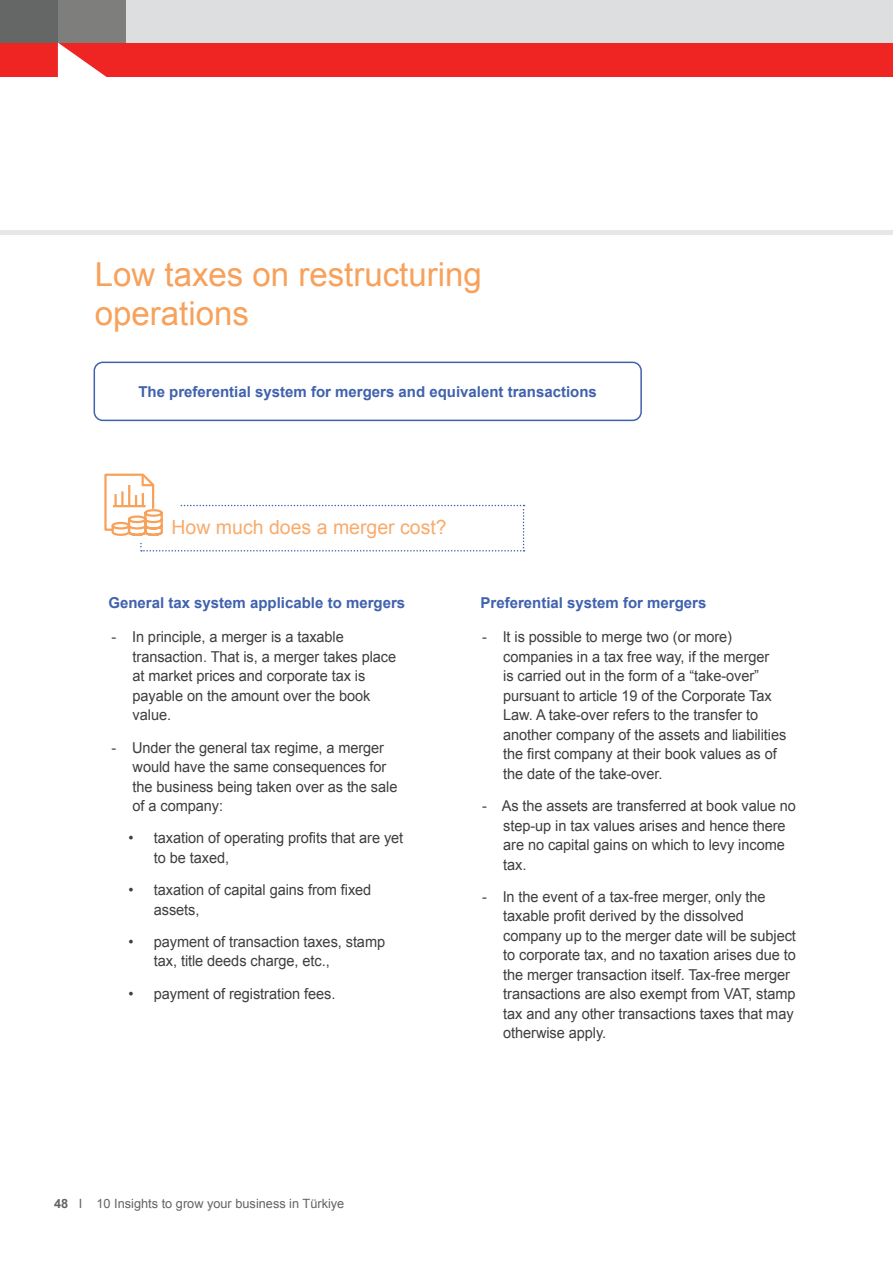
<style>
.page{position:relative;width:893px;height:1263px;background:#fff}
.page>*{position:absolute;margin:0;border:0;box-sizing:border-box;transform-origin:0 0}
.t1{font:33px/39.6px "Arial";color:#f8a15b}
.t2{font:19.5px "Arial";color:#f9ab6c}
.t3{font:15px/19.5px "Arial";letter-spacing:-.005em;color:#3e3e3f}
.t4{font:700 15px "Arial";color:#4061ad}
.t5{font:12.75px "Arial";color:#636366}
.s1{font-weight:700}
</style>
<div class="page">
<div style="left:0;top:43px;width:893px;height:34px;background:#ee2523"></div>
<div style="left:0;top:0;width:58px;height:43px;background:#656767"></div>
<div style="left:58px;top:0;width:68px;height:43px;background:#7e7e7d"></div>
<div style="left:126px;top:0;width:767px;height:43px;background:#dddedf"></div>
<svg style="left:58px;top:43px;width:49px;height:34px"></svg>
<hr style="left:0;top:230px;width:893px;height:4px;background:#e7e7e8">
<svg style="left:104px;top:473px;width:421px;height:78px"></svg>
<div style="left:94px;top:362px;width:548px;height:59px;border:2px solid #4061ad;border-radius:9px"></div>
<h1 class="t1" style="left:95px;top:254px;width:388px">Low taxes on restructuring operations</h1>
<p class="t4" style="left:138px;top:382px;width:460px">The preferential system for mergers and equivalent transactions</p>
<h2 class="t2" style="left:172px;top:514px;width:277px">How much does a merger cost?</h2>
<p class="t4" style="left:108px;top:592px;width:298px">General tax system applicable to mergers</p>
<p class="t4" style="left:480px;top:592px;width:227px">Preferential system for mergers</p>
<p class="t3" style="left:133px;top:627px;width:265px;text-indent:-21px">- In principle, a merger is a taxable transaction. That is, a merger takes place at market prices and corporate tax is payable on the amount over the book value.</p>
<p class="t3" style="left:133px;top:738px;width:266px;text-indent:-21px">- Under the general tax regime, a merger would have the same consequences for the business being taken over as the sale of a company:</p>
<p class="t3" style="left:154px;top:828px;width:251px;text-indent:-26px">• taxation of operating profits that are yet to be taxed,</p>
<p class="t3" style="left:154px;top:880px;width:219px;text-indent:-26px">• taxation of capital gains from fixed assets,</p>
<p class="t3" style="left:154px;top:932px;width:233px;text-indent:-26px">• payment of transaction taxes, stamp tax, title deeds charge, etc.,</p>
<p class="t3" style="left:128px;top:984px;width:209px">• payment of registration fees.</p>
<p class="t5" style="left:54px;top:1195px;width:292px"><span class="s1">48</span> I 10 Insights to grow your business in Türkiye</p>
<p class="t3" style="left:503px;top:627px;width:285px;text-indent:-21px">- It is possible to merge two (or more) companies in a tax free way, if the merger<br>is carried out in the form of a “take-over” pursuant to article 19 of the Corporate Tax Law. A take-over refers to the transfer to another company of the assets and liabilities the first company at their book values as of the date of the take-over.</p>
<p class="t3" style="left:503px;top:796px;width:294px;text-indent:-21px">- As the assets are transferred at book value no step-up in tax values arises and hence there are no capital gains on which to levy income tax.</p>
<p class="t3" style="left:503px;top:887px;width:294px;text-indent:-21px">- In the event of a tax-free merger, only the taxable profit derived by the dissolved company up to the merger date will be subject to corporate tax, and no taxation arises due to the merger transaction itself. Tax-free merger transactions are also exempt from VAT, stamp tax and any other transactions taxes that may otherwise apply.</p>
</div>
